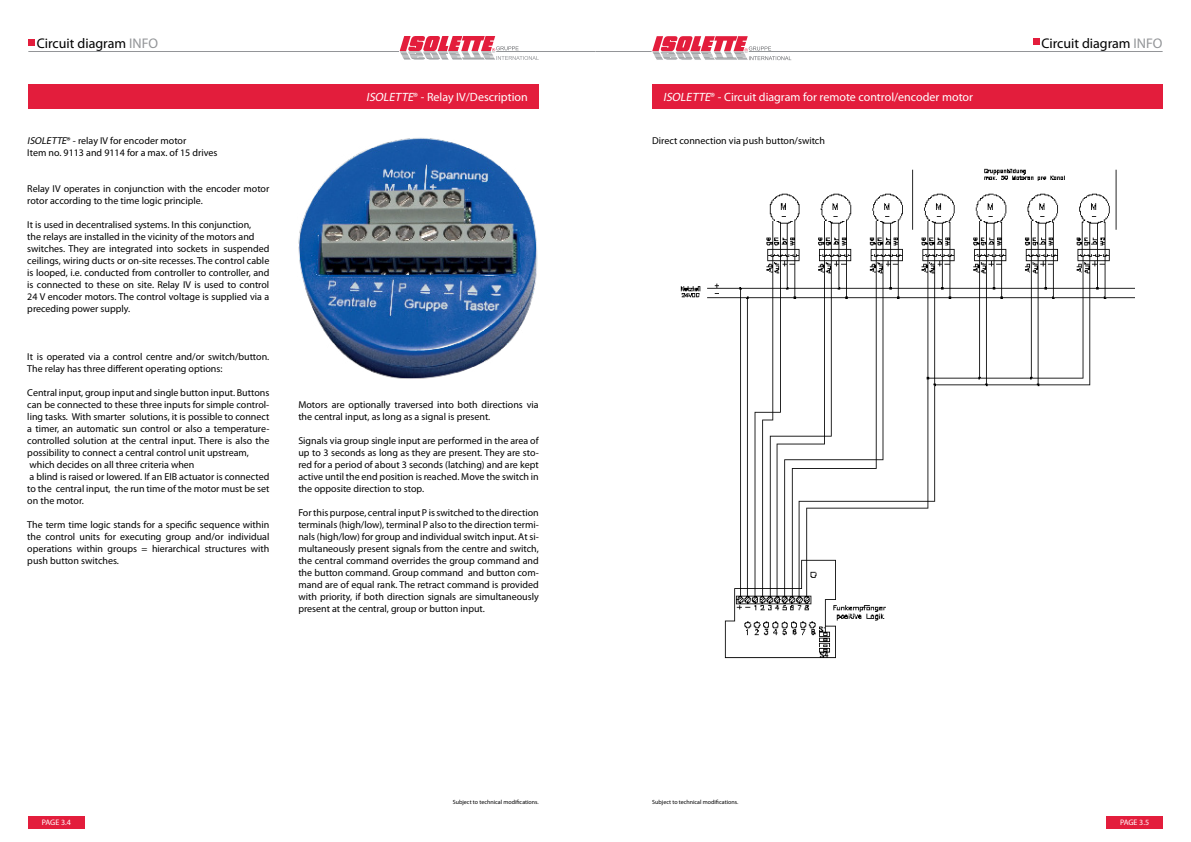
<style>
.page{position:relative;width:1191px;height:842px;background:#fff}
.page>*{position:absolute;margin:0;border:0;box-sizing:border-box;transform-origin:0 0}
.t1{font:14px "Myriad Pro";color:#000}
.t2{font:12px "Myriad Pro";color:#fff}
.t3{font:10px/12px "Myriad Pro";color:#000}
.t4{font:8px "Myriad Pro";letter-spacing:-.015em;color:#fff}
.t5{font:6px "Myriad Pro";color:#000}
.s1{color:#939598}
.s2{font-style:italic}
</style>
<div class="page">
<div style="left:28px;top:816px;width:56px;height:12px;background:#e31d3c"></div>
<div style="left:28px;top:84px;width:511px;height:24px;background:#e31d3c"></div>
<div style="left:652px;top:84px;width:510px;height:24px;background:#e31d3c"></div>
<svg style="left:400px;top:36px;width:139px;height:24px"></svg>
<hr style="left:28px;top:51px;width:371px;height:1px;background:#939598">
<hr style="left:496px;top:51px;width:99px;height:1px;background:#939598">
<div style="left:28px;top:39px;width:7px;height:7px;background:#e31d3c"></div>
<div style="left:1106px;top:816px;width:56px;height:12px;background:#e31d3c"></div>
<div style="left:1032px;top:39px;width:7px;height:6px;background:#e31d3c"></div>
<svg style="left:652px;top:36px;width:139px;height:24px"></svg>
<hr style="left:749px;top:51px;width:413px;height:1px;background:#939598">
<hr style="left:595px;top:51px;width:56px;height:1px;background:#939598">
<img style="left:298px;top:138px;width:240px;height:241px">
<img style="left:681px;top:169px;width:453px;height:490px">
<div style="left:776px;top:183px;width:121px;height:7px;background:#fff"></div>
<div style="left:930px;top:183px;width:176px;height:7px;background:#fff"></div>
<h1 class="t1" style="left:37px;top:35px;width:123px">Circuit diagram <span class="s1">INFO</span></h1>
<p class="t2" style="left:366px;top:89px;width:163px"><span class="s2">ISOLETTE</span>® - Relay IV/Description</p>
<p class="t2" style="left:663px;top:89px;width:311px"><span class="s2">ISOLETTE</span>® - Circuit diagram for remote control/encoder motor</p>
<p class="t3" style="left:27px;top:134px;width:160px"><span class="s2">ISOLETTE</span>® - relay IV for encoder motor</p>
<p class="t3" style="left:652px;top:134px;width:174px">Direct connection via push button/switch</p>
<p class="t3" style="left:27px;top:146px;width:192px">Item no. 9113 and 9114 for a max. of 15 drives</p>
<p class="t3" style="left:27px;top:182px;width:243px">Relay IV operates in conjunction with the encoder motor rotor according to the time logic principle.</p>
<p class="t3" style="left:27px;top:218px;width:244px">It is used in decentralised systems. In this conjunction,<br>the relays are installed in the vicinity of the motors and switches. They are integrated into sockets in suspended ceilings, wiring ducts or on-site recesses. The control cable is looped, i.e. conducted from controller to controller, and is connected to these on site. Relay IV is used to control 24 V encoder motors. The control voltage is supplied via a preceding power supply.</p>
<p class="t3" style="left:27px;top:350px;width:243px">It is operated via a control centre and/or switch/button.<br>The relay has three different operating options:</p>
<p class="t3" style="left:27px;top:386px;width:244px">Central input, group input and single button input. Buttons can be connected to these three inputs for simple control&shy;ling tasks. With smarter solutions, it is possible to connect a timer, an automatic sun control or also a temperature&shy;controlled solution at the central input. There is also the possibility to connect a central control unit upstream, which decides on all three criteria when<br>a blind is raised or lowered. If an EIB actuator is connected to the central input, the run time of the motor must be set on the motor.</p>
<p class="t3" style="left:27px;top:518px;width:243px;text-align:justify">The term time logic stands for a specific sequence within the control units for executing group and/or individual operations within groups = hierarchical structures with push button switches.</p>
<p class="t3" style="left:298px;top:398px;width:242px">Motors are optionally traversed into both directions via the central input, as long as a signal is present.</p>
<p class="t3" style="left:298px;top:434px;width:242px;text-align:justify">Signals via group single input are performed in the area of up to 3 seconds as long as they are present. They are sto&shy;red for a period of about 3 seconds (latching) and are kept active until the end position is reached. Move the switch in the opposite direction to stop.</p>
<p class="t3" style="left:298px;top:506px;width:242px;text-align:justify">For this purpose, central input P is switched to the direction terminals (high/low), terminal P also to the direction termi&shy;nals (high/low) for group and individual switch input. At si&shy;multaneously present signals from the centre and switch, the central command overrides the group command and the button command. Group command and button com&shy;mand are of equal rank. The retract command is provided with priority, if both direction signals are simultaneously present at the central, group or button input.</p>
<h1 class="t1" style="left:1041px;top:35px;width:123px">Circuit diagram <span class="s1">INFO</span></h1>
<p class="t4" style="left:42px;top:817px;width:31px">PAGE 3.4</p>
<p class="t5" style="left:453px;top:798px;width:88px">Subject to technical modifications.</p>
<p class="t5" style="left:652px;top:798px;width:88px">Subject to technical modifications.</p>
<p class="t4" style="left:1120px;top:817px;width:31px">PAGE 3.5</p>
</div>
